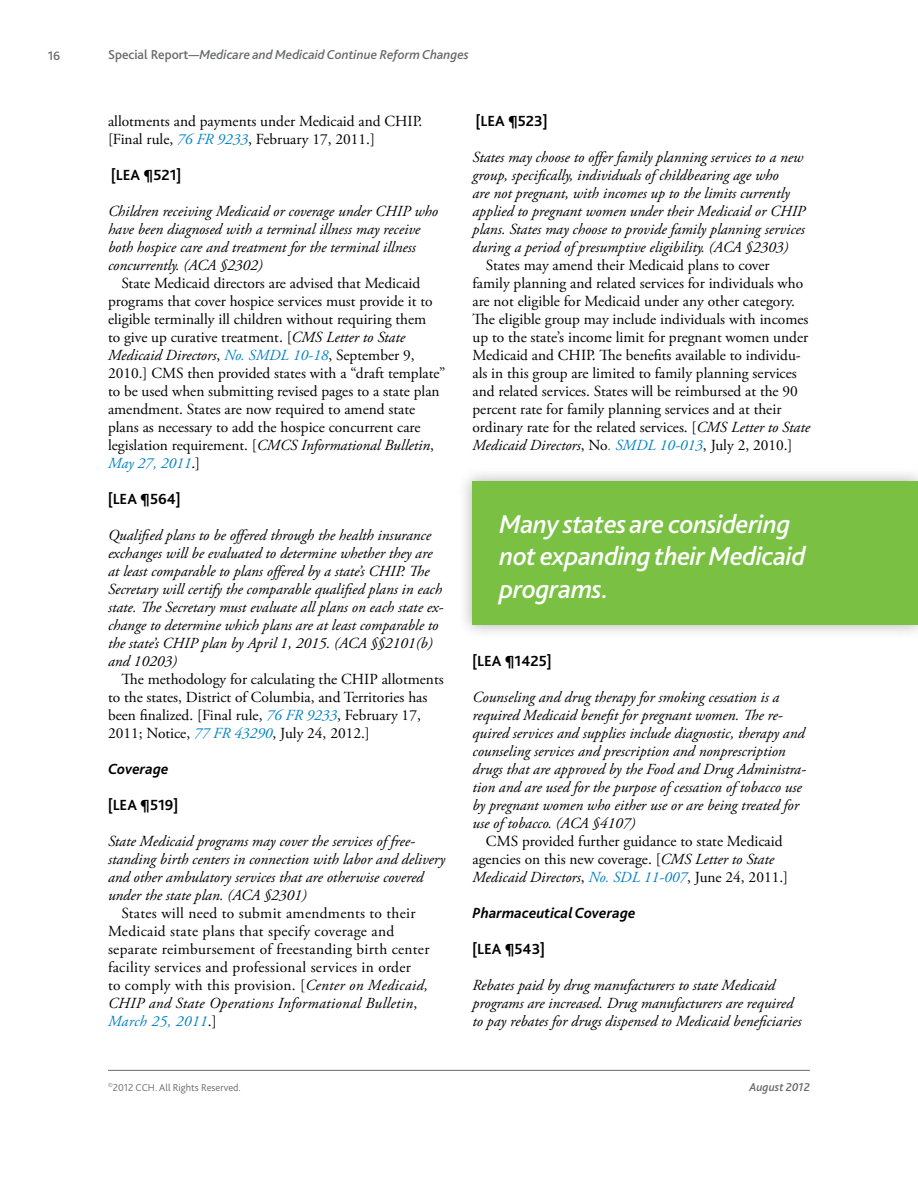
<style>
.page{position:relative;width:918px;height:1188px;background:#fff}
.page>*{position:absolute;margin:0;border:0;box-sizing:border-box;transform-origin:0 0}
.t1{font:italic 500 27px/32.4px "Bliss 2";letter-spacing:-.015em;color:#fff}
.t2{font:italic 15.3px/18px "Adobe Garamond Pro";color:#000}
.t3{font:15.3px/18px "Adobe Garamond Pro";color:#000}
.t4{font:15.3px/18px "Adobe Garamond Pro";letter-spacing:.02em;color:#000}
.t5{font:700 15.3px "Bliss 2";color:#000}
.t6{font:italic 700 15.3px "Bliss 2";color:#000}
.t7{font:italic 500 13.5px "Bliss 2";color:#696a6c}
.t8{font:500 12.75px "Bliss 2";color:#696a6c}
.t9{font:italic 500 12px "Bliss 2";color:#696a6c}
.t10{font:300 10.5px "Bliss 2";color:#696a6c}
.s1{font-style:normal}
.s2{font-style:italic;color:#0081c6}
.s3{font-style:italic}
</style>
<div class="page">
<hr style="left:108px;top:1070px;width:702px;height:1px;background:#696a6c">
<div style="left:458px;top:467px;width:460px;height:173px;background:#696a6c;opacity:.5"></div>
<div style="left:472px;top:482px;width:446px;height:144px;background:#7ac143"></div>
<p class="t8" style="left:48px;top:48px;width:14px">16</p>
<p class="t7" style="left:108px;top:46px;width:362px"><span class="s1">Special Report—</span>Medicare and Medicaid Continue Reform Changes</p>
<p class="t3" style="left:108px;top:113px;width:316px">allotments and payments under Medicaid and CHIP. [Final rule, <span class="s2">76 FR 9233</span>, February 17, 2011.]</p>
<p class="t5" style="left:111px;top:165px;width:71px">[LEA ¶521]</p>
<p class="t2" style="left:108px;top:203px;width:332px">Children receiving Medicaid or coverage under CHIP who have been diagnosed with a terminal illness may receive both hospice care and treatment for the terminal illness concurrently. (ACA §2302)</p>
<p class="t3" style="left:108px;top:275px;width:339px;text-indent:13px">State Medicaid directors are advised that Medicaid programs that cover hospice services must provide it to eligible terminally ill children without requiring them<br>to give up curative treatment. [<span class="s3">CMS Letter to State Medicaid Directors</span>, <span class="s2">No. SMDL 10-18</span>, September 9, 2010.] CMS then provided states with a “draft template” to be used when submitting revised pages to a state plan amendment. States are now required to amend state plans as necessary to add the hospice concurrent care legislation requirement. [<span class="s3">CMCS Informational Bulletin</span>, <span class="s2">May 27, 2011</span>.]</p>
<p class="t5" style="left:108px;top:489px;width:74px">[LEA ¶564]</p>
<p class="t2" style="left:108px;top:527px;width:337px">Qualified plans to be offered through the health insurance exchanges will be evaluated to determine whether they are at least comparable to plans offered by a state’s CHIP. The Secretary will certify the comparable qualified plans in each state. The Secretary must evaluate all plans on each state ex&shy;change to determine which plans are at least comparable to the state’s CHIP plan by April 1, 2015. (ACA §§2101(b) and 10203)</p>
<p class="t3" style="left:108px;top:671px;width:337px;text-indent:13px">The methodology for calculating the CHIP allotments to the states, District of Columbia, and Territories has been finalized. [Final rule, <span class="s2">76 FR 9233</span>, February 17, 2011; Notice, <span class="s2">77 FR 43290</span>, July 24, 2012.]</p>
<p class="t6" style="left:108px;top:759px;width:62px">Coverage</p>
<p class="t5" style="left:108px;top:795px;width:72px">[LEA ¶519]</p>
<p class="t2" style="left:108px;top:833px;width:339px">State Medicaid programs may cover the services of free&shy;standing birth centers in connection with labor and delivery and other ambulatory services that are otherwise covered under the state plan. (ACA §2301)</p>
<p class="t4" style="left:108px;top:905px;width:323px;text-indent:13px">States will need to submit amendments to their Medicaid state plans that specify coverage and separate reimbursement of freestanding birth center facility services and professional services in order<br>to comply with this provision. [<span class="s3">Center on Medicaid, CHIP and State Operations Informational Bulletin</span>, <span class="s2">March 25, 2011</span>.]</p>
<p class="t5" style="left:476px;top:112px;width:73px">[LEA ¶523]</p>
<p class="t2" style="left:472px;top:149px;width:334px">States may choose to offer family planning services to a new group, specifically, individuals of childbearing age who<br>are not pregnant, with incomes up to the limits currently applied to pregnant women under their Medicaid or CHIP plans. States may choose to provide family planning services during a period of presumptive eligibility. (ACA §2303)</p>
<p class="t3" style="left:472px;top:257px;width:339px;text-indent:13px">States may amend their Medicaid plans to cover family planning and related services for individuals who are not eligible for Medicaid under any other category.<br>The eligible group may include individuals with incomes up to the state’s income limit for pregnant women under Medicaid and CHIP. The benefits available to individu&shy;als in this group are limited to family planning services and related services. States will be reimbursed at the 90 percent rate for family planning services and at their ordinary rate for the related services. [<span class="s3">CMS Letter to State Medicaid Directors</span>, No<span class="s2">. SMDL 10-013</span>, July 2, 2010.]</p>
<h1 class="t1" style="left:500px;top:507px;width:308px">Many states are considering not expanding their Medicaid programs.</h1>
<p class="t5" style="left:472px;top:652px;width:80px">[LEA ¶1425]</p>
<p class="t2" style="left:472px;top:689px;width:335px">Counseling and drug therapy for smoking cessation is a required Medicaid benefit for pregnant women. The re&shy;quired services and supplies include diagnostic, therapy and counseling services and prescription and nonprescription drugs that are approved by the Food and Drug Administra&shy;tion and are used for the purpose of cessation of tobacco use by pregnant women who either use or are being treated for use of tobacco. (ACA §4107)</p>
<p class="t3" style="left:472px;top:833px;width:317px;text-indent:13px">CMS provided further guidance to state Medicaid agencies on this new coverage. [<span class="s3">CMS Letter to State<br>Medicaid Directors</span>, <span class="s2">No. SDL 11-007</span>, June 24, 2011.]</p>
<p class="t6" style="left:472px;top:904px;width:165px">Pharmaceutical Coverage</p>
<p class="t5" style="left:472px;top:940px;width:74px">[LEA ¶543]</p>
<p class="t2" style="left:472px;top:977px;width:331px">Rebates paid by drug manufacturers to state Medicaid programs are increased. Drug manufacturers are required to pay rebates for drugs dispensed to Medicaid beneficiaries</p>
<p class="t10" style="left:108px;top:1081px;width:134px"><sup>©</sup>2012 CCH. All Rights Reserved.</p>
<p class="t9" style="left:749px;top:1079px;width:62px">August 2012</p>
</div>
